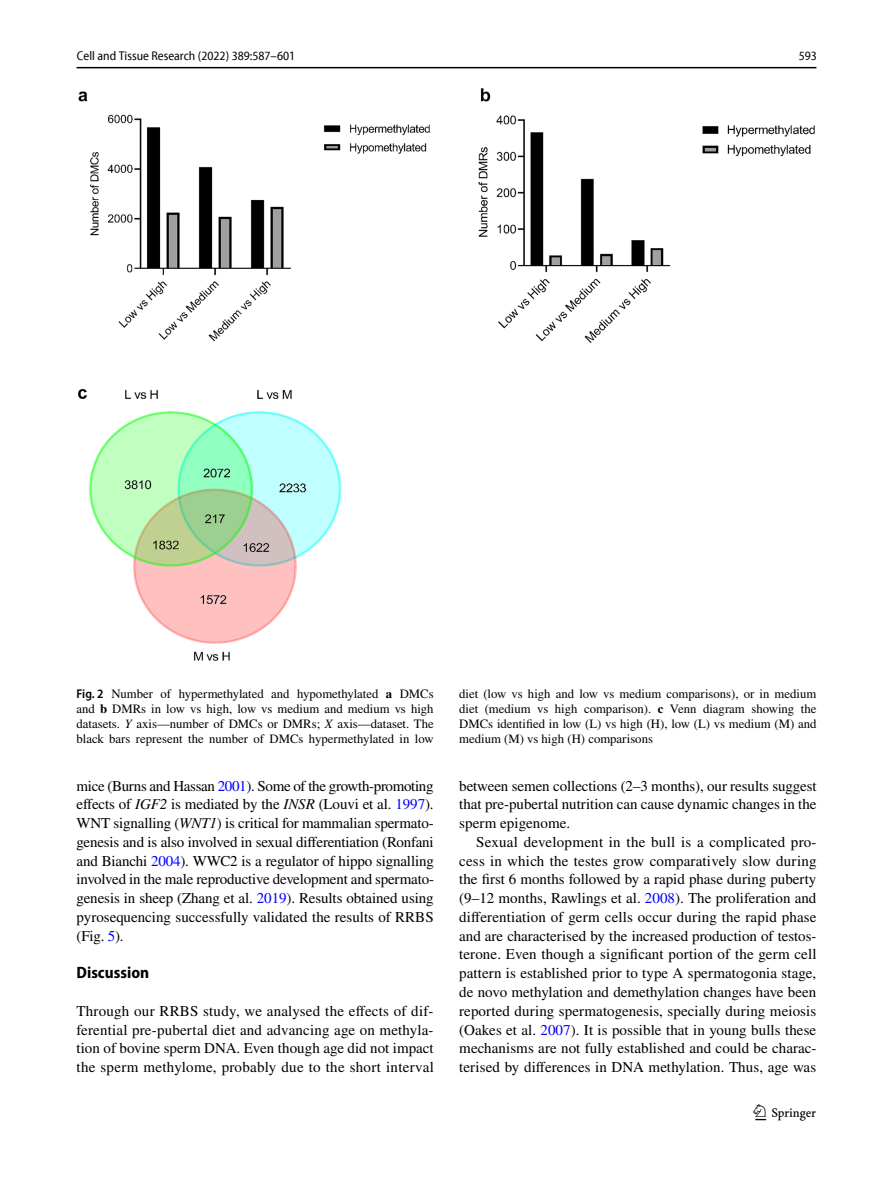
<style>
.page{position:relative;width:893px;height:1187px;background:#fff}
.page>*{position:absolute;margin:0;border:0;box-sizing:border-box;transform-origin:0 0}
.t1{font:22.5px "Springnew Regular 3";color:#000}
.t2{font:700 semi-condensed 16.5px "Myriad Pro";color:#000}
.t3{font:15px/18.8px "STIX";letter-spacing:.005em;color:#000;text-align:justify}
.t4{font:12.75px/15px "STIX";color:#000;text-align:justify}
.t5{font:semi-condensed 12.75px "Myriad Pro Unic";color:#000}
.s1{font-family:"Myriad Pro";font-weight:600;font-stretch:semi-condensed}
.s2{font-weight:700}
.s3{font-style:italic}
.s4{color:#00f}
</style>
<div class="page">
<hr style="left:77px;top:67px;width:739px;height:1px;background:#000">
<img style="left:78px;top:88px;width:737px;height:573px">
<p class="t5" style="left:77px;top:51px;width:220px">Cell and Tissue Research (2022) 389:587–601</p>
<p class="t5" style="left:799px;top:51px;width:20px">593</p>
<p class="t4" style="left:77px;top:686px;width:359px"><span class="s1">Fig. 2</span> Number of hypermethylated and hypomethylated <span class="s2">a</span> DMCs and <span class="s2">b</span> DMRs in low vs high, low vs medium and medium vs high datasets. <span class="s3">Y</span> axis—number of DMCs or DMRs; <span class="s3">X</span> axis—dataset. The black bars represent the number of DMCs hypermethylated in low</p>
<p class="t4" style="left:459px;top:686px;width:359px">diet (low vs high and low vs medium comparisons), or in medium diet (medium vs high comparison). <span class="s2">c</span> Venn diagram showing the DMCs identified in low (L) vs high (H), low (L) vs medium (M) and medium (M) vs high (H) comparisons</p>
<p class="t3" style="left:77px;top:777px;width:359px">mice (Burns and Hassan <span class="s4">2001</span>). Some of the growth-promoting effects of <span class="s3">IGF2</span> is mediated by the <span class="s3">INSR</span> (Louvi et al. <span class="s4">1997</span>).<br>WNT signalling (<span class="s3">WNT1</span>) is critical for mammalian spermato&shy;genesis and is also involved in sexual differentiation (Ronfani and Bianchi <span class="s4">2004</span>). WWC2 is a regulator of hippo signalling involved in the male reproductive development and spermato&shy;genesis in sheep (Zhang et al. <span class="s4">2019</span>). Results obtained using pyrosequencing successfully validated the results of RRBS (Fig. <span class="s4">5</span>).</p>
<p class="t2" style="left:77px;top:963px;width:74px">Discussion</p>
<p class="t3" style="left:77px;top:1002px;width:359px">Through our RRBS study, we analysed the effects of dif&shy;ferential pre-pubertal diet and advancing age on methyla&shy;tion of bovine sperm DNA. Even though age did not impact the sperm methylome, probably due to the short interval</p>
<p class="t3" style="left:459px;top:777px;width:359px">between semen collections (2–3 months), our results suggest that pre-pubertal nutrition can cause dynamic changes in the sperm epigenome.</p>
<p class="t3" style="left:459px;top:833px;width:359px;text-indent:17px">Sexual development in the bull is a complicated pro&shy;cess in which the testes grow comparatively slow during the first 6 months followed by a rapid phase during puberty (9–12 months, Rawlings et al. <span class="s4">2008</span>). The proliferation and differentiation of germ cells occur during the rapid phase and are characterised by the increased production of testos&shy;terone. Even though a significant portion of the germ cell pattern is established prior to type A spermatogonia stage, de novo methylation and demethylation changes have been reported during spermatogenesis, specially during meiosis (Oakes et al. <span class="s4">2007</span>). It is possible that in young bulls these mechanisms are not fully established and could be charac&shy;terised by differences in DNA methylation. Thus, age was</p>
<h1 class="t1" style="left:755px;top:1104px;width:62px">1 3</h1>
</div>
